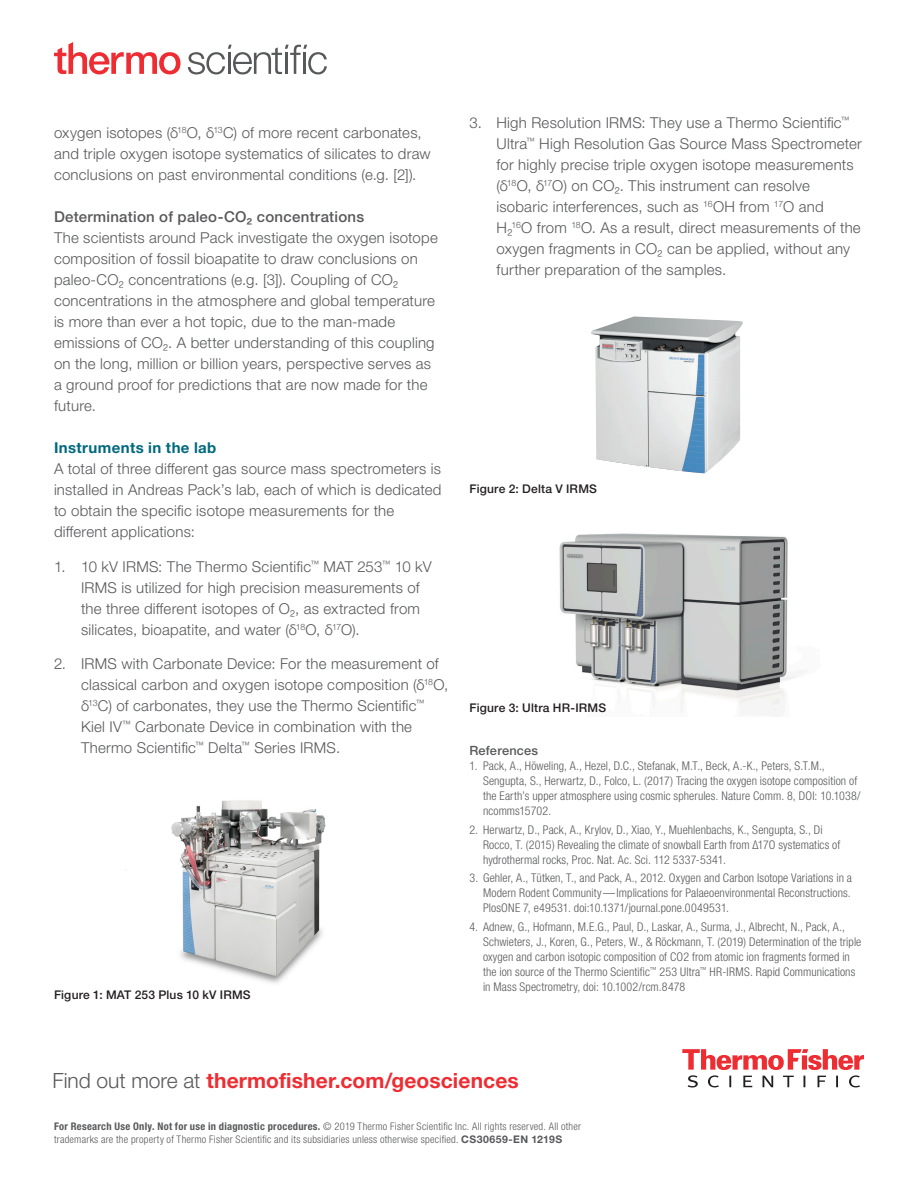
<style>
.page{position:relative;width:918px;height:1188px;background:#fff}
.page>*{position:absolute;margin:0;border:0;box-sizing:border-box;transform-origin:0 0}
.t1{font:700 21px "Helvetica Neue LTW1 G";letter-spacing:.005em;color:#ee2d33}
.t2{font:300 15px/21px "Helvetica Neue LTW1 G";letter-spacing:.015em;color:#57585a}
.t3{font:500 15px "Helvetica Neue LTW1 G";letter-spacing:.02em;color:#57585a}
.t4{font:700 15px "Helvetica Neue LTW1 G";letter-spacing:.025em;color:#00687f}
.t5{font:500 12.75px "Helvetica Neue LTW1 G";letter-spacing:.015em;color:#57585a}
.t6{font:300 condensed 12px/15px "Helvetica Neue LTW1 G";letter-spacing:.01em;color:#57585a}
.t7{font:500 12px "Helvetica Neue LTW1 G";letter-spacing:.02em;color:#231f20}
.t8{font:300 condensed 10.5px/13.5px "Helvetica Neue LTW1 G";letter-spacing:.025em;color:#57585a}
.s1{font-weight:300;color:#57585a}
.s2{font-weight:700}
.s3{font-weight:700;font-stretch:normal}
</style>
<div class="page">
<svg style="left:188px;top:45px;width:139px;height:29px"></svg>
<svg style="left:54px;top:42px;width:127px;height:32px"></svg>
<img style="left:125px;top:800px;width:201px;height:184px">
<img style="left:559px;top:533px;width:237px;height:178px">
<svg style="left:682px;top:1049px;width:182px;height:39px"></svg>
<img style="left:591px;top:316px;width:152px;height:157px">
<p class="t2" style="left:54px;top:122px;width:378px">oxygen isotopes (δ<sup>18</sup>O, δ<sup>13</sup>C) of more recent carbonates, and triple oxygen isotope systematics of silicates to draw conclusions on past environmental conditions (e.g. [2]).</p>
<p class="t3" style="left:54px;top:208px;width:312px">Determination of paleo-CO₂ concentrations</p>
<p class="t2" style="left:54px;top:227px;width:385px">The scientists around Pack investigate the oxygen isotope composition of fossil bioapatite to draw conclusions on paleo-CO₂ concentrations (e.g. [3]). Coupling of CO₂ concentrations in the atmosphere and global temperature is more than ever a hot topic, due to the man-made emissions of CO₂. A better understanding of this coupling on the long, million or billion years, perspective serves as a ground proof for predictions that are now made for the future.</p>
<p class="t4" style="left:54px;top:438px;width:164px">Instruments in the lab</p>
<p class="t2" style="left:54px;top:458px;width:389px">A total of three different gas source mass spectrometers is installed in Andreas Pack’s lab, each of which is dedicated to obtain the specific isotope measurements for the different applications:</p>
<p class="t2" style="left:81px;top:556px;width:352px;text-indent:-27px">1. 10 kV IRMS: The Thermo Scientific<sup>™</sup> MAT 253<sup>™</sup> 10 kV IRMS is utilized for high precision measurements of the three different isotopes of O₂, as extracted from silicates, bioapatite, and water (δ<sup>18</sup>O, δ<sup>17</sup>O).</p>
<p class="t2" style="left:81px;top:653px;width:369px;text-indent:-27px">2. IRMS with Carbonate Device: For the measurement of classical carbon and oxygen isotope composition (δ<sup>18</sup>O, δ<sup>13</sup>C) of carbonates, they use the Thermo Scientific<sup>™ </sup>Kiel IV<sup>™</sup> Carbonate Device in combination with the Thermo Scientific<sup>™</sup> Delta<sup>™</sup> Series IRMS.</p>
<p class="t7" style="left:54px;top:987px;width:198px">Figure 1: MAT 253 Plus 10 kV IRMS</p>
<p class="t2" style="left:496px;top:112px;width:367px;text-indent:-27px">3. High Resolution IRMS: They use a Thermo Scientific<sup>™ </sup>Ultra<sup>™</sup> High Resolution Gas Source Mass Spectrometer for highly precise triple oxygen isotope measurements (δ<sup>18</sup>O, δ<sup>17</sup>O) on CO₂. This instrument can resolve isobaric interferences, such as <sup>16</sup>OH from <sup>17</sup>O and H₂<sup>16</sup>O from <sup>18</sup>O. As a result, direct measurements of the oxygen fragments in CO₂ can be applied, without any further preparation of the samples.</p>
<p class="t7" style="left:470px;top:482px;width:129px">Figure 2: Delta V IRMS</p>
<p class="t7" style="left:470px;top:701px;width:138px">Figure 3: Ultra HR-IRMS</p>
<p class="t5" style="left:470px;top:743px;width:70px">References</p>
<p class="t6" style="left:483px;top:759px;width:379px;text-indent:-14px">1. Pack, A., Höweling, A., Hezel, D.C., Stefanak, M.T., Beck, A.-K., Peters, S.T.M., Sengupta, S., Herwartz, D., Folco, L. (2017) Tracing the oxygen isotope composition of the Earth’s upper atmosphere using cosmic spherules. Nature Comm. 8, DOI: 10.1038/ ncomms15702.</p>
<p class="t6" style="left:483px;top:822px;width:359px;text-indent:-14px">2. Herwartz, D., Pack, A., Krylov, D., Xiao, Y., Muehlenbachs, K., Sengupta, S., Di<br>Rocco, T. (2015) Revealing the climate of snowball Earth from Δ17O systematics of hydrothermal rocks, Proc. Nat. Ac. Sci. 112 5337-5341.</p>
<p class="t6" style="left:483px;top:871px;width:370px;text-align:justify;text-indent:-14px">3. Gehler, A., Tütken, T., and Pack, A., 2012. Oxygen and Carbon Isotope Variations in a Modern Rodent Community—Implications for Palaeoenvironmental Reconstructions.<br>PlosONE 7, e49531. doi:10.1371/journal.pone.0049531.</p>
<p class="t6" style="left:483px;top:919px;width:380px;text-indent:-14px">4. Adnew, G., Hofmann, M.E.G., Paul, D., Laskar, A., Surma, J., Albrecht, N., Pack, A., Schwieters, J., Koren, G., Peters, W., &amp; Röckmann, T. (2019) Determination of the triple oxygen and carbon isotopic composition of CO2 from atomic ion fragments formed in the ion source of the Thermo Scientific<sup>™</sup> 253 Ultra<sup>™</sup> HR-IRMS. Rapid Communications in Mass Spectrometry, doi: 10.1002/rcm.8478</p>
<h1 class="t1" style="left:52px;top:1067px;width:468px"><span class="s1">Find out more at</span> thermofisher.com/geosciences</h1>
<p class="t8" style="left:54px;top:1119px;width:529px"><span class="s2">For Research Use Only. Not for use in diagnostic procedures.</span> © 2019 Thermo Fisher Scientific Inc. All rights reserved. All other trademarks are the property of Thermo Fisher Scientific and its subsidiaries unless otherwise specified. <span class="s3">CS30659-EN 1219S</span></p>
</div>
